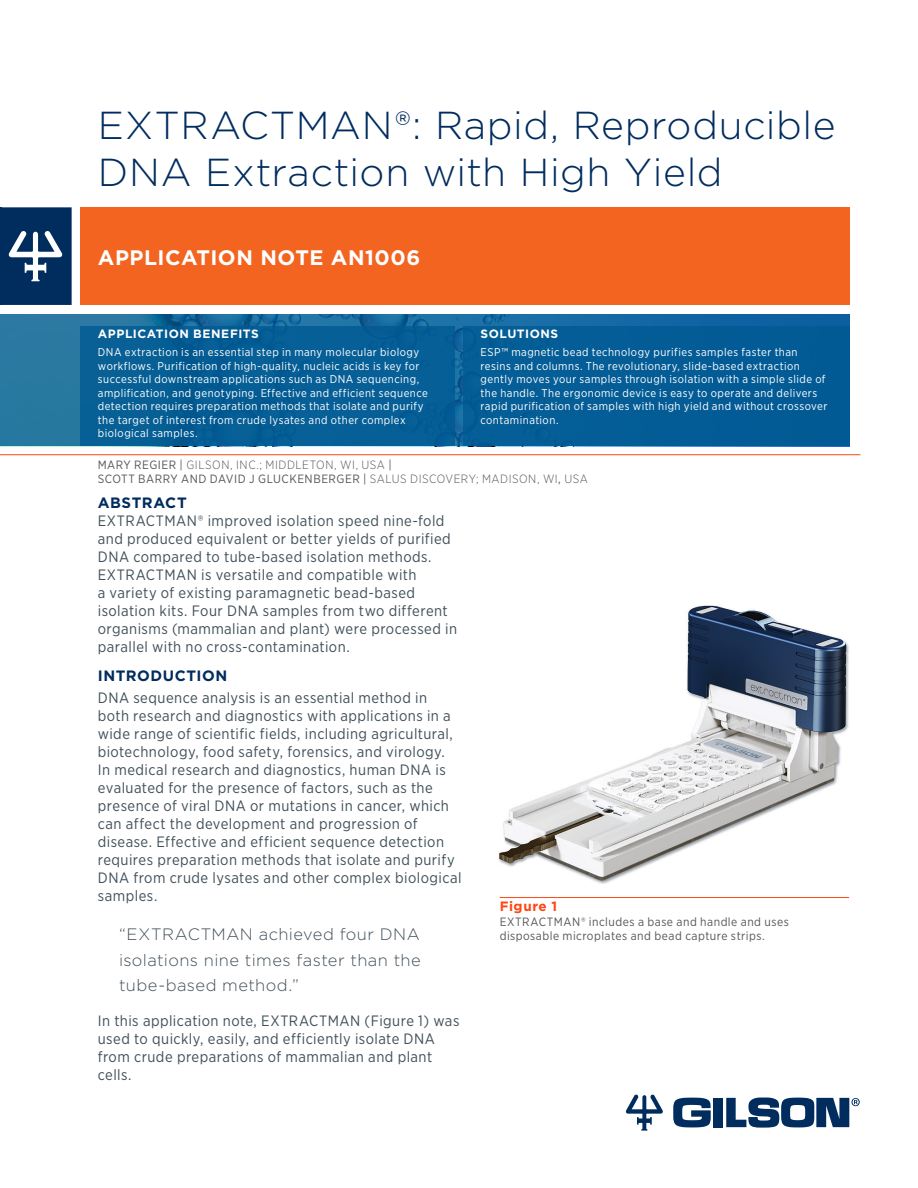
<style>
.page{position:relative;width:918px;height:1188px;background:#fff}
.page>*{position:absolute;margin:0;border:0;box-sizing:border-box;transform-origin:0 0}
.COVER_TITLE_APP_NOTE{font:300 39px/46.8px "Gotham";letter-spacing:.015em;color:#002c5e}
.t1{font:700 21px "Gotham";letter-spacing:.025em;color:#fff}
.QUOTES_APP_NOTE{font:300 16.5px/25.5px "Gotham";letter-spacing:.025em;color:#415059;text-align:justify}
.BODY_TEXT_APP_NOTE{font:15px/18px "Gotham Narrow";letter-spacing:.03em;color:#415059}
.HEADING_1_NO_TOP_APP{font:700 15px "Gotham";letter-spacing:.035em;color:#002c5e}
.HEADING_1_APP_NOTE{font:700 15px "Gotham";letter-spacing:.035em;color:#002c5e}
.t2{font:700 13.5px "Gotham";letter-spacing:.035em;color:#ff4612}
.t3{font:300 12px/14.4px "Gotham Narrow";letter-spacing:.045em;color:#555759}
.t4{font:12px/14.4px "Gotham Narrow";letter-spacing:.04em;color:#555759}
.t5{font:700 12px "Gotham";letter-spacing:.045em;color:#fff}
.t6{font:11.25px/13.5px "Gotham Narrow";letter-spacing:.04em;color:#fff}
.s1{font-weight:400}
</style>
<div class="page">
<div style="left:81px;top:207px;width:769px;height:98px;background:#f36421"></div>
<svg style="left:0;top:207px;width:72px;height:98px;background:#224873"></svg>
<div style="left:714px;top:1098px;width:9px;height:29px;background:#002c5e"></div>
<svg style="left:673px;top:1098px;width:38px;height:29px"></svg>
<svg style="left:726px;top:1098px;width:134px;height:30px"></svg>
<svg style="left:626px;top:1095px;width:37px;height:36px"></svg>
<svg style="left:0;top:314px;width:850px;height:132px;background:#1f70a0"></svg>
<div style="left:80px;top:326px;width:374px;height:120px;background:#005a93"></div>
<div style="left:463px;top:327px;width:387px;height:119px;background:#005a93"></div>
<hr style="left:0;top:454px;width:860px;height:1px;background:#ff4612">
<hr style="left:500px;top:897px;width:349px;height:1px;background:#ff4612">
<img style="left:499px;top:605px;width:350px;height:279px">
<p class="COVER_TITLE_APP_NOTE" style="left:98px;top:101px;width:739px">EXTRACTMAN®: Rapid, Reproducible<br>DNA Extraction with High Yield</p>
<h2 class="t1" style="left:98px;top:243px;width:324px">APPLICATION NOTE AN1006</h2>
<p class="t5" style="left:481px;top:326px;width:79px">SOLUTIONS</p>
<p class="t6" style="left:481px;top:345px;width:348px">ESP™ magnetic bead technology purifies samples faster than resins and columns. The revolutionary, slide-based extraction gently moves your samples through isolation with a simple slide of the handle. The ergonomic device is easy to operate and delivers rapid purification of samples with high yield and without crossover contamination.</p>
<p class="t3" style="left:98px;top:457px;width:492px"><span class="s1">MARY REGIER |</span> GILSON, INC.; MIDDLETON, WI, USA <span class="s1">|<br>SCOTT BARRY AND DAVID J GLUCKENBERGER |</span> SALUS DISCOVERY; MADISON, WI<span class="s1">,</span> USA</p>
<p class="HEADING_1_APP_NOTE" style="left:98px;top:493px;width:91px">ABSTRACT</p>
<p class="BODY_TEXT_APP_NOTE" style="left:98px;top:511px;width:361px">EXTRACTMAN® improved isolation speed nine-fold and produced equivalent or better yields of purified DNA compared to tube-based isolation methods.<br>EXTRACTMAN is versatile and compatible with<br>a variety of existing paramagnetic bead-based isolation kits. Four DNA samples from two different organisms (mammalian and plant) were processed in parallel with no cross-contamination.</p>
<p class="HEADING_1_NO_TOP_APP" style="left:98px;top:666px;width:131px">INTRODUCTION</p>
<p class="BODY_TEXT_APP_NOTE" style="left:98px;top:689px;width:365px">DNA sequence analysis is an essential method in both research and diagnostics with applications in a wide range of scientific fields, including agricultural, biotechnology, food safety, forensics, and virology.<br>In medical research and diagnostics, human DNA is evaluated for the presence of factors, such as the presence of viral DNA or mutations in cancer, which can affect the development and progression of disease. Effective and efficient sequence detection requires preparation methods that isolate and purify DNA from crude lysates and other complex biological samples.</p>
<p class="QUOTES_APP_NOTE" style="left:119px;top:921px;width:303px">“EXTRACTMAN achieved four DNA isolations nine times faster than the tube-based method.”</p>
<p class="BODY_TEXT_APP_NOTE" style="left:98px;top:1012px;width:363px">In this application note, EXTRACTMAN (Figure 1) was used to quickly, easily, and efficiently isolate DNA from crude preparations of mammalian and plant cells.</p>
<p class="t5" style="left:98px;top:326px;width:162px">APPLICATION BENEFITS</p>
<p class="t6" style="left:98px;top:345px;width:332px">DNA extraction is an essential step in many molecular biology workflows. Purification of high-quality, nucleic acids is key for successful downstream applications such as DNA sequencing, amplification, and genotyping. Effective and efficient sequence detection requires preparation methods that isolate and purify the target of interest from crude lysates and other complex biological samples.</p>
<p class="t2" style="left:500px;top:898px;width:59px">Figure 1</p>
<p class="t4" style="left:500px;top:914px;width:291px">EXTRACTMAN® includes a base and handle and uses disposable microplates and bead capture strips.</p>
</div>
